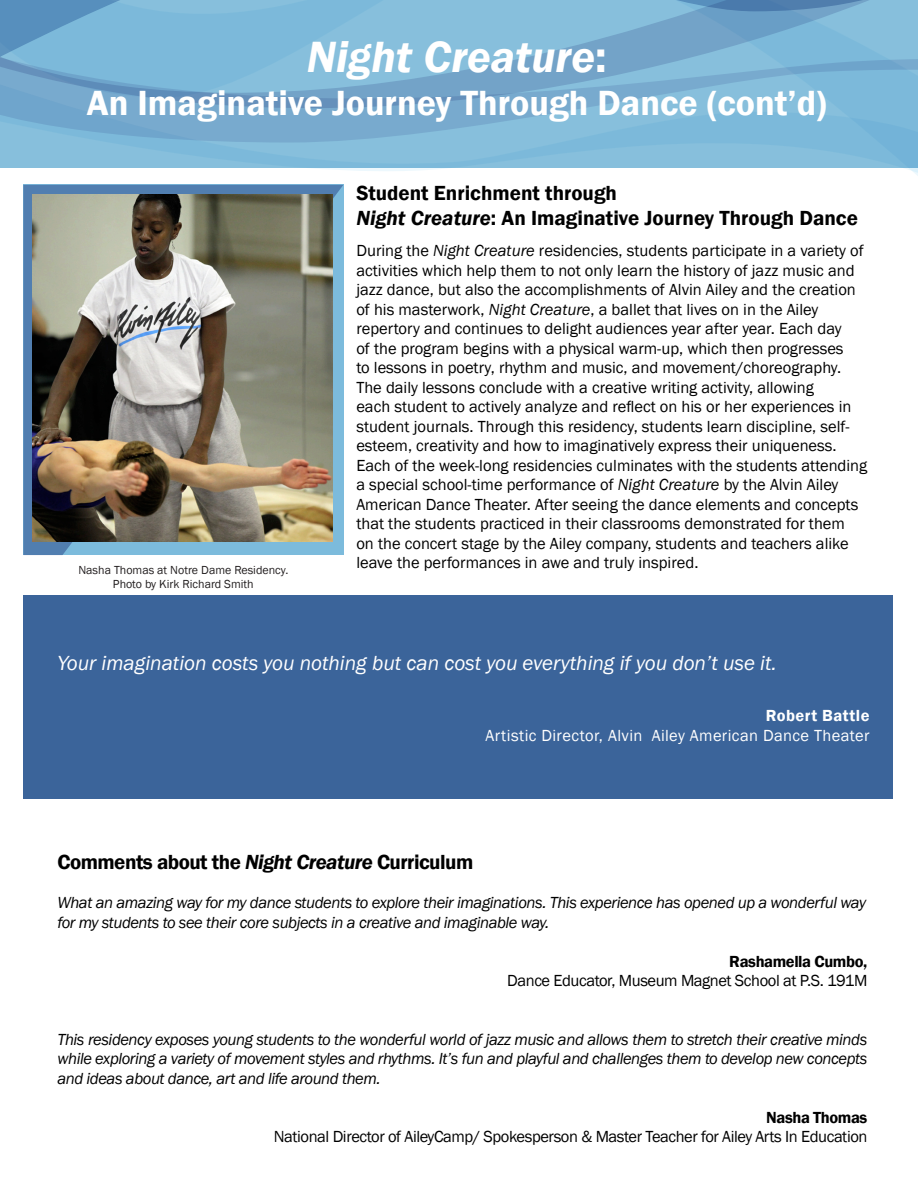
<style>
.page{position:relative;width:918px;height:1188px;background:#fff}
.page>*{position:absolute;margin:0;border:0;box-sizing:border-box;transform-origin:0 0}
.t1{font:italic 600 45px "Franklin Gothic";color:#fff}
.t2{font:600 36px "Franklin Gothic";color:#fff}
.t3{font:600 21px "Franklin Gothic";color:#000}
.t4{font:italic 21px "Franklin Gothic";color:#fff}
.t5{font:600 21px "Franklin Gothic";letter-spacing:-.025em;color:#000}
.t6{font:16.5px/19.5px "Franklin Gothic";color:#000}
.t7{font:italic 16.5px/19.5px "Franklin Gothic";letter-spacing:-.025em;color:#000}
.t8{font:16.5px "Franklin Gothic";letter-spacing:-.025em;color:#000}
.t9{font:16.5px "Franklin Gothic";letter-spacing:.025em;color:#fff}
.t10{font:600 16.5px "Franklin Gothic";letter-spacing:-.025em;color:#000}
.t11{font:600 16.5px "Franklin Gothic";letter-spacing:.03em;color:#fff}
.t12{font:12px "Franklin Gothic";color:#231f20}
.s1{font-style:normal}
.s2{font-style:italic}
</style>
<div class="page">
<svg style="left:23px;top:185px;width:320px;height:370px;background:#679ec7"></svg>
<div style="left:23px;top:596px;width:869px;height:203px;background:#3b649a"></div>
<svg style="left:0;top:0;width:918px;height:50px;background:#7bb3d4"></svg>
<svg style="left:0;top:50px;width:918px;height:135px;fill:#82bbda"></svg>
<svg style="left:0;top:82px;width:918px;height:93px;background:#86b9d8"></svg>
<img style="left:32px;top:194px;width:301px;height:348px">
<p class="t1" style="left:307px;top:28px;width:301px">Night Creature<span class="s1">:</span></p>
<p class="t2" style="left:87px;top:81px;width:741px">An Imaginative Journey Through Dance (cont’d)</p>
<p class="t12" style="left:78px;top:562px;width:211px">Nasha Thomas at Notre Dame Residency.</p>
<p class="t12" style="left:113px;top:576px;width:142px">Photo by Kirk Richard Smith</p>
<p class="t3" style="left:356px;top:180px;width:262px">Student Enrichment through</p>
<p class="t3" style="left:356px;top:205px;width:503px"><span class="s2">Night Creature</span>: An Imaginative Journey Through Dance</p>
<p class="t6" style="left:356px;top:241px;width:512px">During the <span class="s2">Night Creature</span> residencies, students participate in a variety of activities which help them to not only learn the history of jazz music and jazz dance, but also the accomplishments of Alvin Ailey and the creation of his masterwork, <span class="s2">Night Creature</span>, a ballet that lives on in the Ailey repertory and continues to delight audiences year after year. Each day<br>of the program begins with a physical warm-up, which then progresses<br>to lessons in poetry, rhythm and music, and movement/choreography.<br>The daily lessons conclude with a creative writing activity, allowing<br>each student to actively analyze and reflect on his or her experiences in student journals. Through this residency, students learn discipline, self&shy;esteem, creativity and how to imaginatively express their uniqueness.<br>Each of the week-long residencies culminates with the students attending a special school-time performance of <span class="s2">Night Creature</span> by the Alvin Ailey American Dance Theater. After seeing the dance elements and concepts that the students practiced in their classrooms demonstrated for them<br>on the concert stage by the Ailey company, students and teachers alike leave the performances in awe and truly inspired.</p>
<p class="t4" style="left:57px;top:650px;width:721px">Your imagination costs you nothing but can cost you everything if you don’t use it.</p>
<p class="t11" style="left:766px;top:706px;width:105px">Robert Battle</p>
<p class="t9" style="left:486px;top:725px;width:386px">Artistic Director, Alvin Ailey American Dance Theater</p>
<p class="t5" style="left:57px;top:849px;width:417px">Comments about the <span class="s2">Night Creature</span> Curriculum</p>
<p class="t7" style="left:57px;top:894px;width:810px">What an amazing way for my dance students to explore their imaginations. This experience has opened up a wonderful way for my students to see their core subjects in a creative and imaginable way.</p>
<p class="t10" style="left:729px;top:951px;width:140px">Rashamella Cumbo,</p>
<p class="t8" style="left:507px;top:971px;width:362px">Dance Educator, Museum Magnet School at P.S. 191M</p>
<p class="t7" style="left:57px;top:1030px;width:811px;text-align:justify">This residency exposes young students to the wonderful world of jazz music and allows them to stretch their creative minds while exploring a variety of movement styles and rhythms. It’s fun and playful and challenges them to develop new concepts and ideas about dance, art and life around them.</p>
<p class="t10" style="left:766px;top:1107px;width:103px">Nasha Thomas</p>
<p class="t8" style="left:274px;top:1127px;width:595px">National Director of AileyCamp/ Spokesperson &amp; Master Teacher for Ailey Arts In Education</p>
</div>
